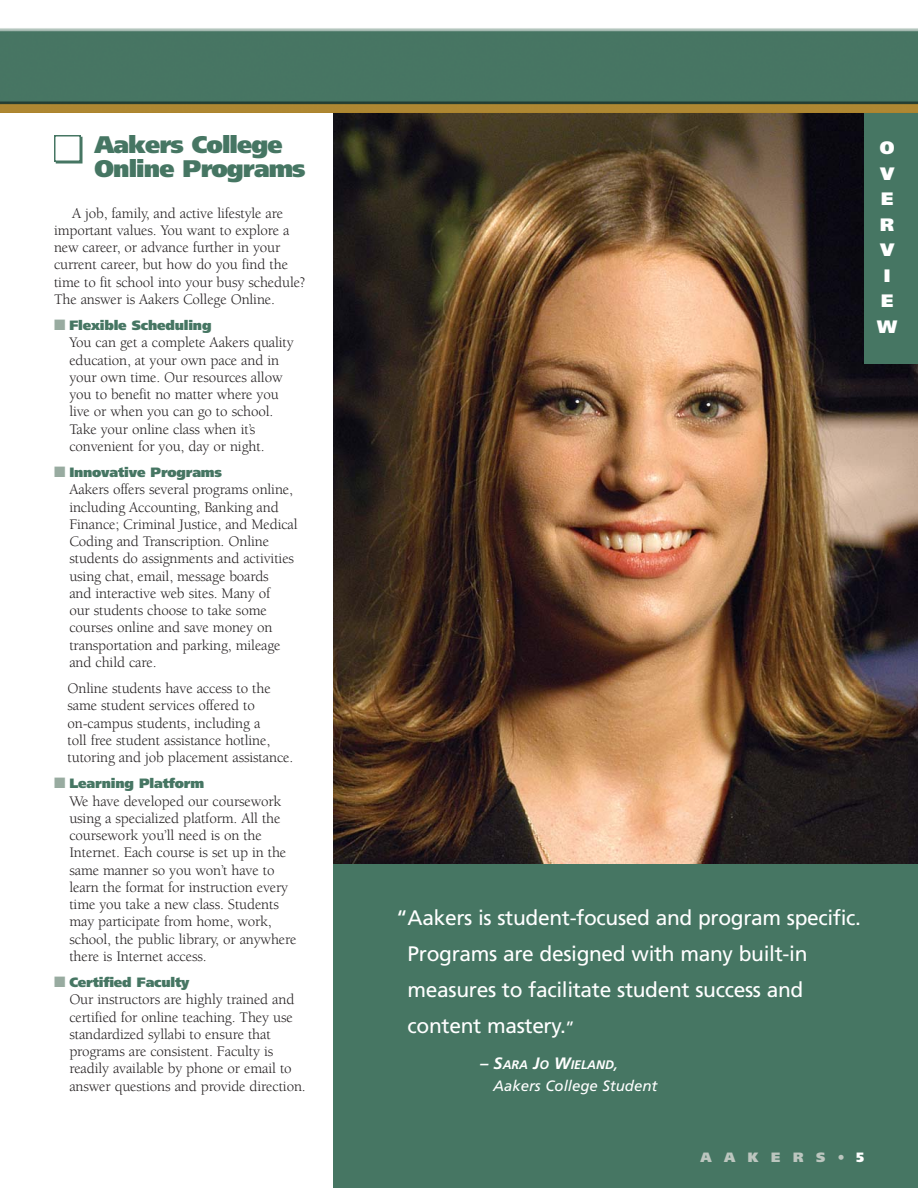
<style>
.page{position:relative;width:918px;height:1188px;background:#fff}
.page>*{position:absolute;margin:0;border:0;box-sizing:border-box;transform-origin:0 0}
.t1{font:900 24px/24px "Frutiger LT";letter-spacing:-.035em;color:#467663}
.t2{font:21px/36px "Frutiger LT";letter-spacing:-.015em;color:#fff}
.t3{font:900 18px/25.5px "Frutiger LT";color:#fff;text-align:center}
.t4{font:15px/17.2px "Berkeley";letter-spacing:-.01em;color:#231f20}
.t5{font:italic 15px "Frutiger LT";color:#fff}
.t6{font:900 13.5px "Frutiger LT";letter-spacing:-.015em;color:#467663}
.t7{font:900 13.5px "Frutiger LT";letter-spacing:.925em;color:#bcc6bf}
.t8{font:italic 700 12.3px "Frutiger LT";color:#fff}
.s1{color:#98aba0}
.s2{font-size:16.5px}
.s3{font-weight:400;font-size:15px}
.s4{color:#fff}
</style>
<div class="page">
<img style="left:333px;top:112px;width:585px;height:752px">
<div style="left:333px;top:864px;width:585px;height:324px;background:#467663"></div>
<div style="left:864px;top:112px;width:54px;height:252px;background:#467663"></div>
<img style="left:0;top:28px;width:918px;height:84px">
<div style="left:56px;top:137px;width:27px;height:27px;border:2px solid #467663"></div>
<div style="left:55px;top:136px;width:25px;height:25px;background:#fff"></div>
<div style="left:54px;top:135px;width:27px;height:27px;border:2px solid #467663"></div>
<p class="t1" style="left:94px;top:134px;width:213px">Aakers College<br>Online Programs</p>
<p class="t4" style="left:54px;top:206px;width:253px;text-indent:18px">A job, family, and active lifestyle are important values. You want to explore a new career, or advance further in your current career, but how do you find the time to fit school into your busy schedule?<br>The answer is Aakers College Online.</p>
<p class="t6" style="left:54px;top:320px;width:159px"><span class="s1">■</span> Flexible Scheduling</p>
<p class="t4" style="left:69px;top:335px;width:226px">You can get a complete Aakers quality education, at your own pace and in your own time. Our resources allow you to benefit no matter where you live or when you can go to school.<br>Take your online class when it’s convenient for you, day or night.</p>
<p class="t6" style="left:54px;top:467px;width:170px"><span class="s1">■</span> Innovative Programs</p>
<p class="t4" style="left:69px;top:482px;width:230px">Aakers offers several programs online, including Accounting, Banking and Finance; Criminal Justice, and Medical Coding and Transcription. Online students do assignments and activities using chat, email, message boards<br>and interactive web sites. Many of<br>our students choose to take some courses online and save money on transportation and parking, mileage and child care.</p>
<p class="t4" style="left:68px;top:681px;width:227px">Online students have access to the same student services offered to on-campus students, including a<br>toll free student assistance hotline, tutoring and job placement assistance.</p>
<p class="t6" style="left:54px;top:778px;width:152px"><span class="s1">■</span> Learning Platform</p>
<p class="t4" style="left:69px;top:794px;width:229px">We have developed our coursework using a specialized platform. All the coursework you’ll need is on the Internet. Each course is set up in the same manner so you won’t have to learn the format for instruction every time you take a new class. Students may participate from home, work, school, the public library, or anywhere there is Internet access.</p>
<p class="t6" style="left:54px;top:977px;width:137px"><span class="s1">■</span> Certified Faculty</p>
<p class="t4" style="left:69px;top:992px;width:238px">Our instructors are highly trained and certified for online teaching. They use standardized syllabi to ensure that programs are consistent. Faculty is readily available by phone or email to answer questions and provide direction.</p>
<p class="t3" style="left:877px;top:136px;width:21px">O<br>V<br>E<br>R<br>V<br>I<br>E<br>W</p>
<p class="t2" style="left:408px;top:900px;width:455px;text-indent:-12px">“Aakers is student-focused and program specific.<br>Programs are designed with many built-in measures to facilitate student success and content mastery.<span class="s2">”</span></p>
<p class="t8" style="left:480px;top:1059px;width:139px"><span class="s2">– S</span>ARA <span class="s2">J</span>O <span class="s2">W</span>IELAND<span class="s3">,</span></p>
<p class="t5" style="left:493px;top:1080px;width:166px">Aakers College Student</p>
<p class="t7" style="left:700px;top:1152px;width:165px">AAKERS• <span class="s4">5</span></p>
</div>
